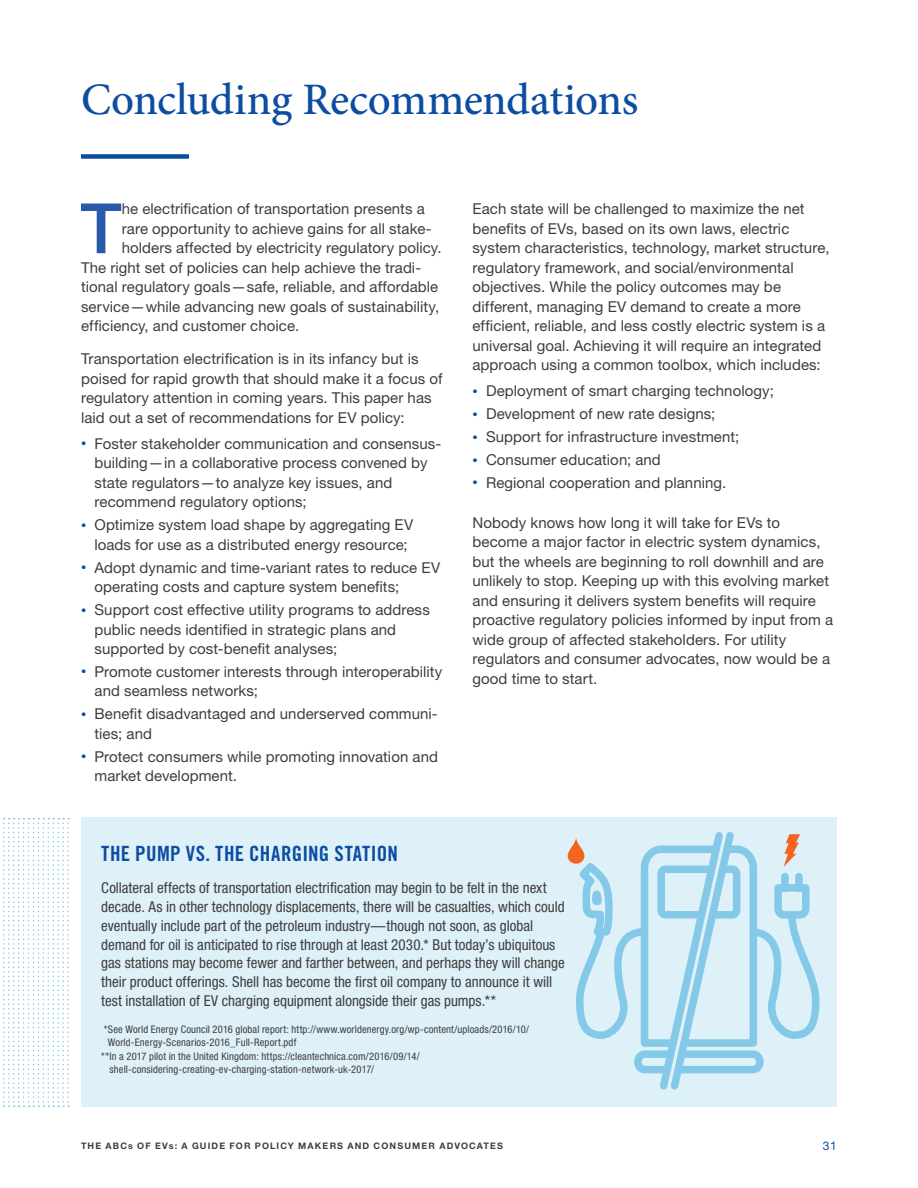
<style>
.page{position:relative;width:918px;height:1188px;background:#fff}
.page>*{position:absolute;margin:0;border:0;box-sizing:border-box;transform-origin:0 0}
.Intro_paragraph_with{font:500 69.6px "Helvetica Neue LT Std";color:#2959a8}
.Header_1{font:500 45px "Minion Pro";letter-spacing:-.015em;color:#0d4da1}
.Sidebar_Body_1{font:21px "Trade Gothic Bold Cond Twenty";letter-spacing:.01em;color:#0d4da1}
.Body_1{font:15px/19.5px "Helvetica Neue LT Std";letter-spacing:.005em;color:#3e3e3f}
.Sidebar_Body_1-2{font:condensed 15px/18.8px "Helvetica Neue LT Std";color:#3e3e3f}
.Intro_paragraph_with-2{font:15px "Helvetica Neue LT Std";letter-spacing:.005em;color:#3e3e3f}
.t1{font:12px "Helvetica Neue LT Std";color:#0d4da1}
.Sidebar_Body_1-3{font:condensed 10.5px/13.5px "Helvetica Neue LT Std";letter-spacing:.015em;color:#3e3e3f}
.t2{font:700 9px "Helvetica Neue LT Std";letter-spacing:.13em;color:#3e3e3f}
.s1{font-size:10.5px;color:#0d4da1}
</style>
<div class="page">
<div style="left:81px;top:154px;width:108px;height:5px;background:#0d4da1"></div>
<div style="left:81px;top:818px;width:756px;height:289px;background:#def0f8"></div>
<svg style="left:3px;top:818px;width:66px;height:289px"></svg>
<svg style="left:576px;top:832px;width:244px;height:258px"></svg>
<svg style="left:568px;top:837px;width:16px;height:27px"></svg>
<p class="Header_1" style="left:81px;top:69px;width:559px">Concluding Recommendations</p>
<p class="Intro_paragraph_with" style="left:80px;top:187px;width:43px">T</p>
<p class="Intro_paragraph_with-2" style="left:122px;top:200px;width:305px">he electrification of transportation presents a</p>
<p class="Intro_paragraph_with-2" style="left:122px;top:219px;width:311px">rare opportunity to achieve gains for all stake-</p>
<p class="Intro_paragraph_with-2" style="left:122px;top:239px;width:321px">holders affected by electricity regulatory policy.</p>
<p class="Intro_paragraph_with-2" style="left:81px;top:258px;width:342px">The right set of policies can help achieve the tradi-</p>
<p class="Intro_paragraph_with-2" style="left:81px;top:278px;width:359px">tional regulatory goals—safe, reliable, and affordable</p>
<p class="Intro_paragraph_with-2" style="left:81px;top:297px;width:360px">service—while advancing new goals of sustainability,</p>
<p class="Intro_paragraph_with-2" style="left:81px;top:317px;width:220px">efficiency, and customer choice.</p>
<p class="Body_1" style="left:81px;top:349px;width:363px">Transportation electrification is in its infancy but is poised for rapid growth that should make it a focus of regulatory attention in coming years. This paper has laid out a set of recommendations for EV policy:</p>
<p class="Body_1" style="left:94px;top:434px;width:348px;text-indent:-14px"><span class="s1">•</span> Foster stakeholder communication and consensus&shy;building—in a collaborative process convened by state regulators—to analyze key issues, and recommend regulatory options;</p>
<p class="Body_1" style="left:81px;top:515px;width:334px;text-align:center"><span class="s1">•</span> Optimize system load shape by aggregating EV loads for use as a distributed energy resource;</p>
<p class="Body_1" style="left:94px;top:557px;width:347px;text-indent:-14px"><span class="s1">•</span> Adopt dynamic and time-variant rates to reduce EV operating costs and capture system benefits;</p>
<p class="Body_1" style="left:94px;top:600px;width:337px;text-indent:-14px"><span class="s1">•</span> Support cost effective utility programs to address public needs identified in strategic plans and supported by cost-benefit analyses;</p>
<p class="Body_1" style="left:94px;top:662px;width:349px;text-indent:-14px"><span class="s1">•</span> Promote customer interests through interoperability and seamless networks;</p>
<p class="Body_1" style="left:94px;top:704px;width:345px;text-indent:-14px"><span class="s1">•</span> Benefit disadvantaged and underserved communi&shy;ties; and</p>
<p class="Body_1" style="left:94px;top:746px;width:345px;text-indent:-14px"><span class="s1">•</span> Protect consumers while promoting innovation and market development.</p>
<p class="Body_1" style="left:472px;top:199px;width:359px">Each state will be challenged to maximize the net benefits of EVs, based on its own laws, electric system characteristics, technology, market structure, regulatory framework, and social/environmental objectives. While the policy outcomes may be different, managing EV demand to create a more efficient, reliable, and less costly electric system is a universal goal. Achieving it will require an integrated approach using a common toolbox, which includes:</p>
<p class="Body_1" style="left:472px;top:381px;width:303px"><span class="s1">•</span> Deployment of smart charging technology;</p>
<p class="Body_1" style="left:472px;top:404px;width:244px"><span class="s1">•</span> Development of new rate designs;</p>
<p class="Body_1" style="left:472px;top:427px;width:268px"><span class="s1">•</span> Support for infrastructure investment;</p>
<p class="Body_1" style="left:472px;top:450px;width:190px"><span class="s1">•</span> Consumer education; and</p>
<p class="Body_1" style="left:472px;top:473px;width:255px"><span class="s1">•</span> Regional cooperation and planning.</p>
<p class="Body_1" style="left:472px;top:512px;width:362px">Nobody knows how long it will take for EVs to become a major factor in electric system dynamics, but the wheels are beginning to roll downhill and are unlikely to stop. Keeping up with this evolving market and ensuring it delivers system benefits will require proactive regulatory policies informed by input from a wide group of affected stakeholders. For utility regulators and consumer advocates, now would be a good time to start.</p>
<p class="Sidebar_Body_1" style="left:101px;top:841px;width:298px">THE PUMP VS. THE CHARGING STATION</p>
<p class="Sidebar_Body_1-2" style="left:101px;top:878px;width:465px">Collateral effects of transportation electrification may begin to be felt in the next decade. As in other technology displacements, there will be casualties, which could eventually include part of the petroleum industry—though not soon, as global demand for oil is anticipated to rise through at least 2030.* But today’s ubiquitous gas stations may become fewer and farther between, and perhaps they will change their product offerings. Shell has become the first oil company to announce it will test installation of EV charging equipment alongside their gas pumps.**</p>
<p class="Sidebar_Body_1-3" style="left:108px;top:1022px;width:423px;text-indent:-4px">*See World Energy Council 2016 global report: http://www.worldenergy.org/wp-content/uploads/2016/10/<br>World-Energy-Scenarios-2016_Full-Report.pdf</p>
<p class="Sidebar_Body_1-3" style="left:110px;top:1049px;width:312px;text-indent:-8px">**In a 2017 pilot in the United Kingdom: https://cleantechnica.com/2016/09/14/ shell-considering-creating-ev-charging-station-network-uk-2017/</p>
<p class="t2" style="left:81px;top:1140px;width:424px">THE ABCs OF EVs: A GUIDE FOR POLICY MAKERS AND CONSUMER ADVOCATES</p>
<p class="t1" style="left:823px;top:1139px;width:16px">31</p>
</div>
